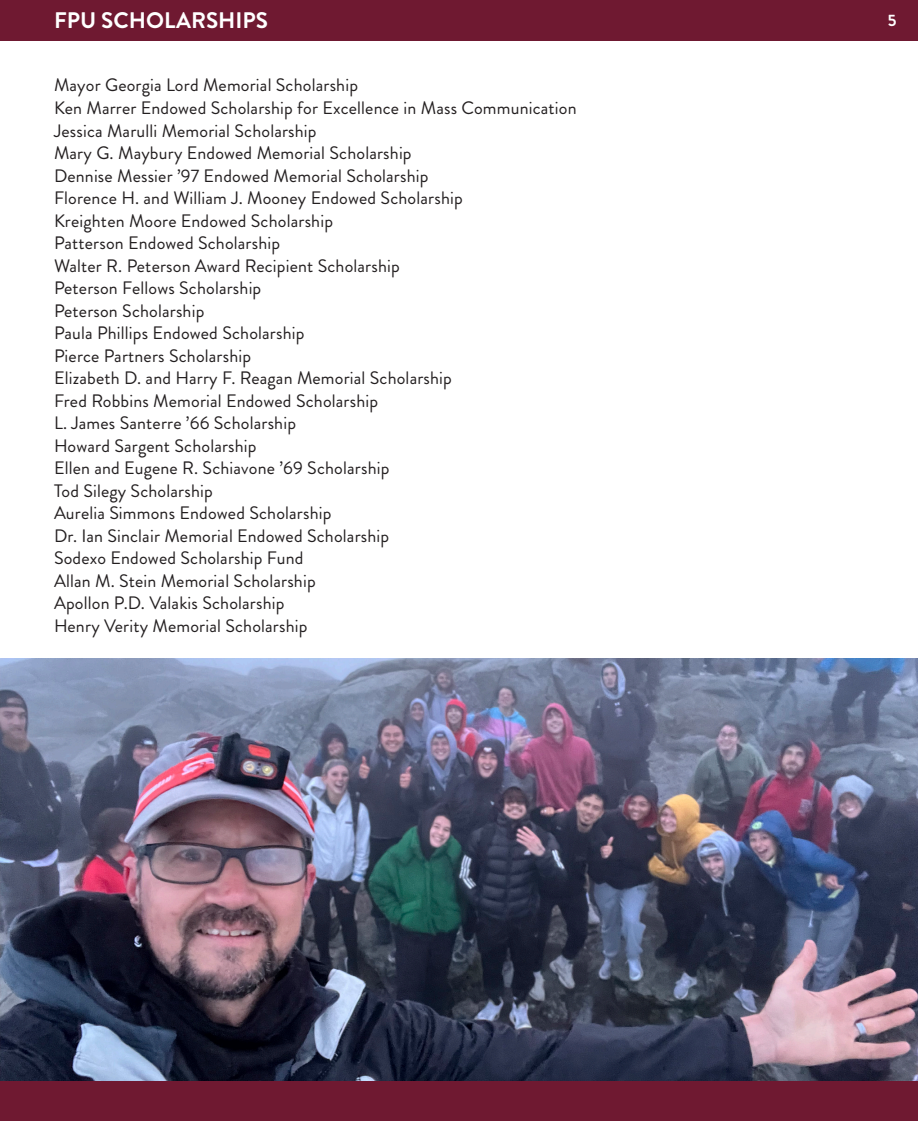
<style>
.page{position:relative;width:918px;height:1121px;background:#fff}
.page>*{position:absolute;margin:0;border:0;box-sizing:border-box;transform-origin:0 0}
.t1{font:700 22.5px "Brandon Grotesque";color:#fff}
.t2{font:18px "Brandon Grotesque";letter-spacing:.01em;color:#231f20}
.t3{font:700 16.5px "Brandon Grotesque";color:#fff}
</style>
<div class="page">
<div style="left:0;top:1080px;width:918px;height:40px;background:#6f1931"></div>
<div style="left:0;top:0;width:918px;height:40px;background:#6f1931"></div>
<img style="left:0;top:658px;width:918px;height:422px">
<p class="t1" style="left:54px;top:5px;width:216px">FPU SCHOLARSHIPS</p>
<p class="t2" style="left:54px;top:73px;width:306px">Mayor Georgia Lord Memorial Scholarship</p>
<p class="t2" style="left:54px;top:95px;width:524px">Ken Marrer Endowed Scholarship for Excellence in Mass Communication</p>
<p class="t2" style="left:54px;top:118px;width:264px">Jessica Marulli Memorial Scholarship</p>
<p class="t2" style="left:54px;top:140px;width:359px">Mary G. Maybury Endowed Memorial Scholarship</p>
<p class="t2" style="left:54px;top:163px;width:376px">Dennise Messier ’97 Endowed Memorial Scholarship</p>
<p class="t2" style="left:54px;top:185px;width:410px">Florence H. and William J. Mooney Endowed Scholarship</p>
<p class="t2" style="left:54px;top:208px;width:281px">Kreighten Moore Endowed Scholarship</p>
<p class="t2" style="left:54px;top:230px;width:228px">Patterson Endowed Scholarship</p>
<p class="t2" style="left:54px;top:253px;width:347px">Walter R. Peterson Award Recipient Scholarship</p>
<p class="t2" style="left:54px;top:275px;width:209px">Peterson Fellows Scholarship</p>
<p class="t2" style="left:54px;top:298px;width:152px">Peterson Scholarship</p>
<p class="t2" style="left:54px;top:320px;width:252px">Paula Phillips Endowed Scholarship</p>
<p class="t2" style="left:54px;top:343px;width:199px">Pierce Partners Scholarship</p>
<p class="t2" style="left:54px;top:365px;width:399px">Elizabeth D. and Harry F. Reagan Memorial Scholarship</p>
<p class="t2" style="left:54px;top:388px;width:326px">Fred Robbins Memorial Endowed Scholarship</p>
<p class="t2" style="left:54px;top:410px;width:244px">L. James Santerre ’66 Scholarship</p>
<p class="t2" style="left:54px;top:433px;width:204px">Howard Sargent Scholarship</p>
<p class="t2" style="left:54px;top:455px;width:337px">Ellen and Eugene R. Schiavone ’69 Scholarship</p>
<p class="t2" style="left:54px;top:478px;width:160px">Tod Silegy Scholarship</p>
<p class="t2" style="left:54px;top:500px;width:279px">Aurelia Simmons Endowed Scholarship</p>
<p class="t2" style="left:54px;top:523px;width:337px">Dr. Ian Sinclair Memorial Endowed Scholarship</p>
<p class="t2" style="left:54px;top:545px;width:251px">Sodexo Endowed Scholarship Fund</p>
<p class="t2" style="left:54px;top:568px;width:263px">Allan M. Stein Memorial Scholarship</p>
<p class="t2" style="left:54px;top:590px;width:232px">Apollon P.D. Valakis Scholarship</p>
<p class="t2" style="left:54px;top:613px;width:255px">Henry Verity Memorial Scholarship</p>
<p class="t3" style="left:888px;top:9px;width:10px">5</p>
</div>
